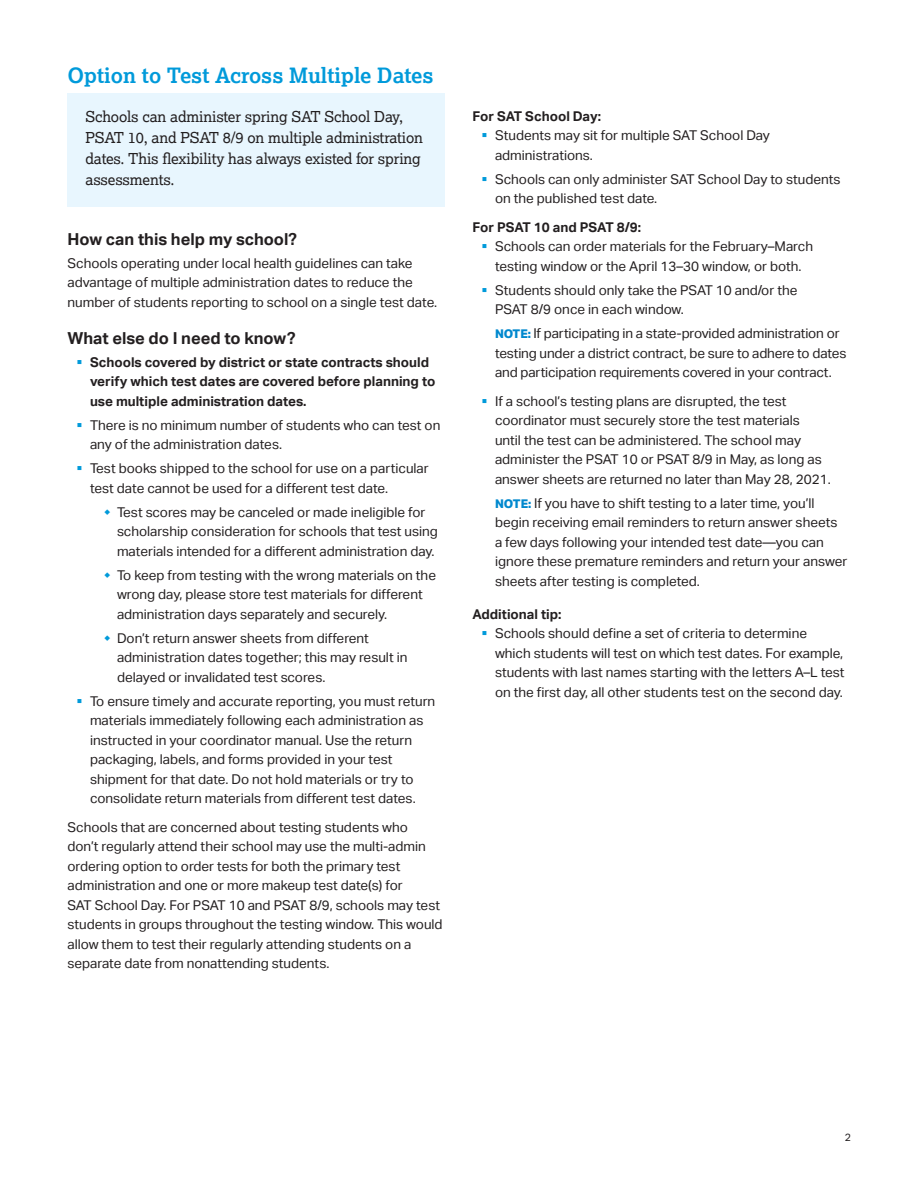
<style>
.page{position:relative;width:918px;height:1188px;background:#fff}
.page>*{position:absolute;margin:0;border:0;box-sizing:border-box;transform-origin:0 0}
.H4______14__Lex_BD{font:700 21px "Lexia";color:#009ada}
.Text______9_13__Akt{font:700 16.5px "Aktiv Grotesk";color:#231f20}
.Intro_with_Backgroun{font:15px/21px "Lexia";letter-spacing:-.01em;color:#231f20}
.Text______9_13__Akt-2{font:13.5px/19.5px "Aktiv Grotesk";color:#231f20}
.Note___lvl_1{font:13.5px/19.5px "Aktiv Grotesk";letter-spacing:-.01em;color:#231f20}
.Text______9_13__Akt-3{font:700 13.5px/19.5px "Aktiv Grotesk";color:#231f20}
.Source___Caption{font:10.5px "Aktiv Grotesk";color:#231f20}
.s1{color:#009ada}
.s2{font-weight:800;font-size:12px;color:#0088ce}
</style>
<div class="page">
<div style="left:68px;top:93px;width:378px;height:114px;background:#e8f6fe"></div>
<p class="H4______14__Lex_BD" style="left:68px;top:63px;width:368px">Option to Test Across Multiple Dates</p>
<p class="Intro_with_Backgroun" style="left:86px;top:106px;width:339px">Schools can administer spring SAT School Day, PSAT 10, and PSAT 8/9 on multiple administration dates. This flexibility has always existed for spring assessments.</p>
<p class="Text______9_13__Akt" style="left:68px;top:230px;width:231px">How can this help my school?</p>
<p class="Text______9_13__Akt-2" style="left:68px;top:254px;width:371px">Schools operating under local health guidelines can take advantage of multiple administration dates to reduce the number of students reporting to school on a single test date.</p>
<p class="Text______9_13__Akt" style="left:68px;top:329px;width:230px">What else do I need to know?</p>
<p class="Text______9_13__Akt-3" style="left:90px;top:353px;width:347px;text-indent:-14px"><span class="s1">▪</span> Schools covered by district or state contracts should verify which test dates are covered before planning to use multiple administration dates.</p>
<p class="Text______9_13__Akt-2" style="left:90px;top:416px;width:352px;text-indent:-14px"><span class="s1">▪</span> There is no minimum number of students who can test on any of the administration dates.</p>
<p class="Text______9_13__Akt-2" style="left:90px;top:459px;width:340px;text-indent:-14px"><span class="s1">▪</span> Test books shipped to the school for use on a particular test date cannot be used for a different test date.</p>
<p class="Text______9_13__Akt-2" style="left:117px;top:503px;width:323px">Test scores may be canceled or made ineligible for scholarship consideration for schools that test using materials intended for a different administration day.</p>
<p class="Text______9_13__Akt-2" style="left:117px;top:566px;width:321px">To keep from testing with the wrong materials on the wrong day, please store test materials for different administration days separately and securely.</p>
<p class="Text______9_13__Akt-2" style="left:117px;top:629px;width:292px">Don’t return answer sheets from different administration dates together; this may result in delayed or invalidated test scores.</p>
<p class="Text______9_13__Akt-2" style="left:90px;top:692px;width:347px;text-indent:-14px"><span class="s1">▪</span> To ensure timely and accurate reporting, you must return materials immediately following each administration as instructed in your coordinator manual. Use the return packaging, labels, and forms provided in your test shipment for that date. Do not hold materials or try to consolidate return materials from different test dates.</p>
<p class="Text______9_13__Akt-2" style="left:68px;top:818px;width:377px">Schools that are concerned about testing students who<br>don’t regularly attend their school may use the multi-admin ordering option to order tests for both the primary test administration and one or more makeup test date(s) for<br>SAT School Day. For PSAT 10 and PSAT 8/9, schools may test students in groups throughout the testing window. This would allow them to test their regularly attending students on a separate date from nonattending students.</p>
<p class="Text______9_13__Akt-3" style="left:472px;top:107px;width:130px">For SAT School Day:</p>
<p class="Text______9_13__Akt-2" style="left:495px;top:126px;width:276px;text-indent:-14px"><span class="s1">▪</span> Students may sit for multiple SAT School Day administrations.</p>
<p class="Text______9_13__Akt-2" style="left:495px;top:170px;width:347px;text-indent:-14px"><span class="s1">▪</span> Schools can only administer SAT School Day to students on the published test date.</p>
<p class="Text______9_13__Akt-3" style="left:472px;top:218px;width:170px">For PSAT 10 and PSAT 8/9:</p>
<p class="Text______9_13__Akt-2" style="left:482px;top:237px;width:333px;text-align:center"><span class="s1">▪</span> Schools can order materials for the February–March testing window or the April 13–30 window, or both.</p>
<p class="Text______9_13__Akt-2" style="left:495px;top:281px;width:304px;text-indent:-14px"><span class="s1">▪</span> Students should only take the PSAT 10 and/or the<br>PSAT 8/9 once in each window.</p>
<p class="Note___lvl_1" style="left:495px;top:324px;width:353px"><span class="s2">NOTE:</span> If participating in a state-provided administration or testing under a district contract, be sure to adhere to dates and participation requirements covered in your contract.</p>
<p class="Text______9_13__Akt-2" style="left:495px;top:392px;width:337px;text-indent:-14px"><span class="s1">▪</span> If a school’s testing plans are disrupted, the test coordinator must securely store the test materials<br>until the test can be administered. The school may administer the PSAT 10 or PSAT 8/9 in May, as long as answer sheets are returned no later than May 28, 2021.</p>
<p class="Note___lvl_1" style="left:495px;top:494px;width:354px"><span class="s2">NOTE:</span> If you have to shift testing to a later time, you’ll begin receiving email reminders to return answer sheets a few days following your intended test date—you can ignore these premature reminders and return your answer sheets after testing is completed.</p>
<p class="Text______9_13__Akt-3" style="left:472px;top:605px;width:91px">Additional tip:</p>
<p class="Text______9_13__Akt-2" style="left:495px;top:624px;width:351px;text-indent:-14px"><span class="s1">▪</span> Schools should define a set of criteria to determine which students will test on which test dates. For example, students with last names starting with the letters A–L test on the first day, all other students test on the second day.</p>
<p class="Source___Caption" style="left:845px;top:1131px;width:8px">2</p>
</div>
